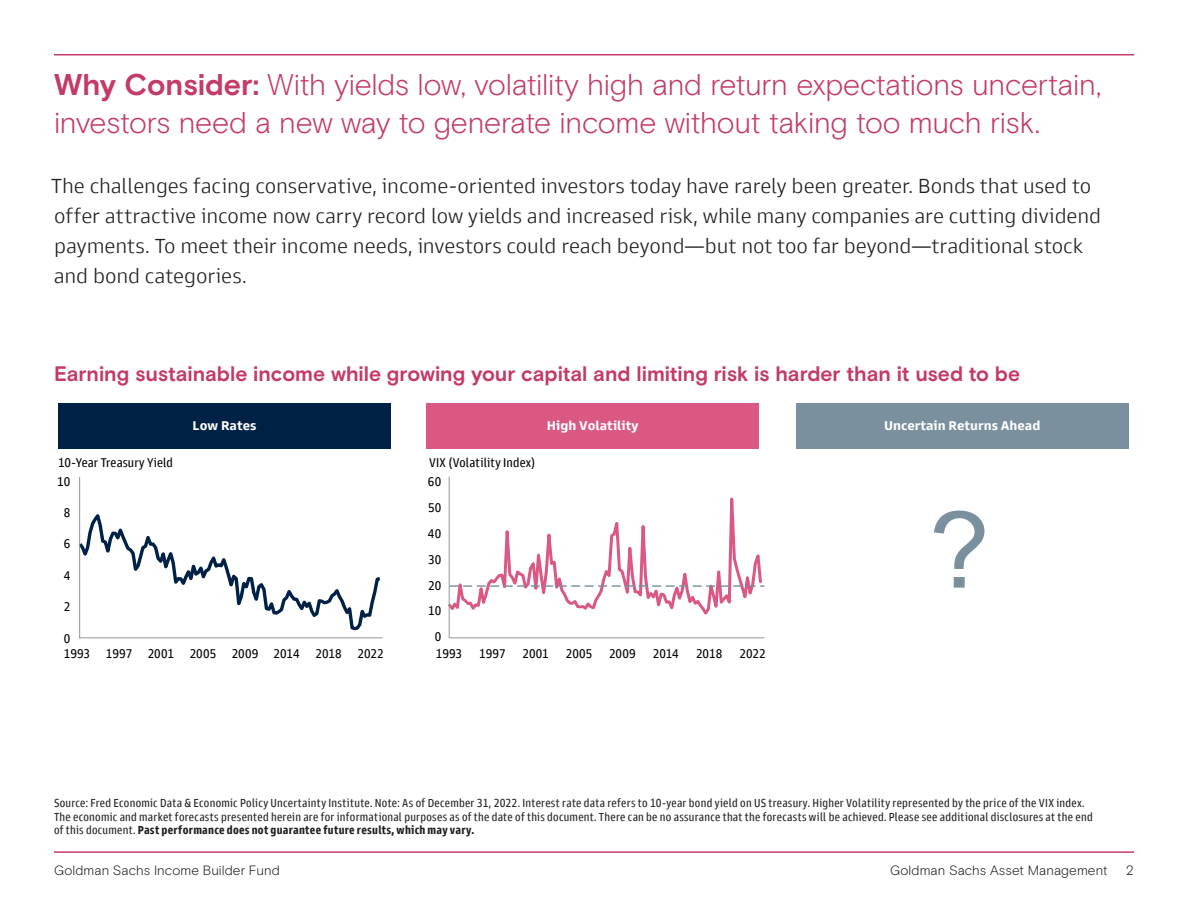
<style>
.page{position:relative;width:1188px;height:918px;background:#fff}
.page>*{position:absolute;margin:0;border:0;box-sizing:border-box;transform-origin:0 0}
.t1{font:105.9px "Arial";color:#7a909e}
.t2{font:300 30px/37.5px "Basis Grotesque Pro";letter-spacing:-.01em;color:#c33b66}
.t3{font:300 21px/30px "Goldman Sans";letter-spacing:-.005em;color:#231f20}
.t4{font:700 21px "Basis Grotesque Pro";color:#c33b66}
.t5{font:300 13.5px "Basis Grotesque Pro";letter-spacing:.005em;color:#231f20}
.t6{font:13.05px "Goldman Sans Condensed";letter-spacing:.005em;color:#040503}
.t7{font:700 13.05px "Goldman Sans";color:#fff}
.t8{font:12px/13.5px "Goldman Sans Condensed";letter-spacing:.02em;color:#231f20}
.s1{font-weight:700}
</style>
<div class="page">
<hr style="left:54px;top:851px;width:1080px;height:2px;background:#c33b66">
<hr style="left:54px;top:54px;width:1080px;height:2px;background:#c33b66">
<div style="left:58px;top:403px;width:333px;height:46px;background:#002146"></div>
<div style="left:427px;top:403px;width:332px;height:46px;background:#db5882"></div>
<div style="left:796px;top:403px;width:332px;height:46px;background:#7a909e"></div>
<svg style="left:79px;top:477px;width:304px;height:162px"></svg>
<svg style="left:448px;top:476px;width:317px;height:163px"></svg>
<svg style="left:450px;top:585px;width:314px;height:2px"></svg>
<h2 class="t2" style="left:54px;top:67px;width:1049px"><span class="s1">Why Consider:</span> With yields low, volatility high and return expectations uncertain, investors need a new way to generate income without taking too much risk.</h2>
<p class="t3" style="left:51px;top:171px;width:1052px">The challenges facing conservative, income-oriented investors today have rarely been greater. Bonds that used to offer attractive income now carry record low yields and increased risk, while many companies are cutting dividend payments. To meet their income needs, investors could reach beyond—but not too far beyond—traditional stock and bond categories.</p>
<h3 class="t4" style="left:54px;top:362px;width:968px">Earning sustainable income while growing your capital and limiting risk is harder than it used to be</h3>
<p class="t7" style="left:193px;top:417px;width:65px">Low Rates</p>
<p class="t7" style="left:547px;top:417px;width:93px">High Volatility</p>
<p class="t7" style="left:884px;top:417px;width:158px">Uncertain Returns Ahead</p>
<p class="t6" style="left:58px;top:454px;width:116px">10-Year Treasury Yield</p>
<p class="t6" style="left:429px;top:454px;width:108px">VIX (Volatility Index)</p>
<p class="t6" style="left:57px;top:473px;width:15px">10</p>
<p class="t6" style="left:428px;top:473px;width:15px">60</p>
<p class="t6" style="left:64px;top:505px;width:8px">8</p>
<p class="t6" style="left:64px;top:536px;width:8px">6</p>
<p class="t6" style="left:64px;top:568px;width:8px">4</p>
<p class="t6" style="left:428px;top:499px;width:15px">50</p>
<p class="t6" style="left:428px;top:525px;width:15px">40</p>
<p class="t6" style="left:428px;top:551px;width:15px">30</p>
<p class="t6" style="left:428px;top:577px;width:15px">20</p>
<h1 class="t1" style="left:929px;top:477px;width:62px">?</h1>
<p class="t6" style="left:64px;top:599px;width:8px">2</p>
<p class="t6" style="left:428px;top:603px;width:15px">10</p>
<p class="t6" style="left:64px;top:630px;width:8px">0</p>
<p class="t6" style="left:435px;top:629px;width:8px">0</p>
<p class="t6" style="left:64px;top:645px;width:321px">1993 1997 2001 2005 2009 2014 2018 2022</p>
<p class="t6" style="left:436px;top:645px;width:28px">1993</p>
<p class="t6" style="left:479px;top:645px;width:28px">1997</p>
<p class="t6" style="left:522px;top:645px;width:28px">2001</p>
<p class="t6" style="left:566px;top:645px;width:28px">2005</p>
<p class="t6" style="left:609px;top:645px;width:28px">2009</p>
<p class="t6" style="left:653px;top:645px;width:28px">2014</p>
<p class="t6" style="left:696px;top:645px;width:28px">2018</p>
<p class="t6" style="left:739px;top:645px;width:28px">2022</p>
<p class="t8" style="left:54px;top:796px;width:1040px">Source: Fred Economic Data &amp; Economic Policy Uncertainty Institute. Note: As of December 31, 2022. Interest rate data refers to 10-year bond yield on US treasury. Higher Volatility represented by the price of the VIX index.<br>The economic and market forecasts presented herein are for informational purposes as of the date of this document. There can be no assurance that the forecasts will be achieved. Please see additional disclosures at the end of this document. <span class="s1">Past performance does not guarantee future results, which may vary.</span></p>
<p class="t5" style="left:54px;top:862px;width:227px">Goldman Sachs Income Builder Fund</p>
<p class="t5" style="left:890px;top:862px;width:219px">Goldman Sachs Asset Management</p>
<p class="t5" style="left:1126px;top:862px;width:9px">2</p>
</div>
